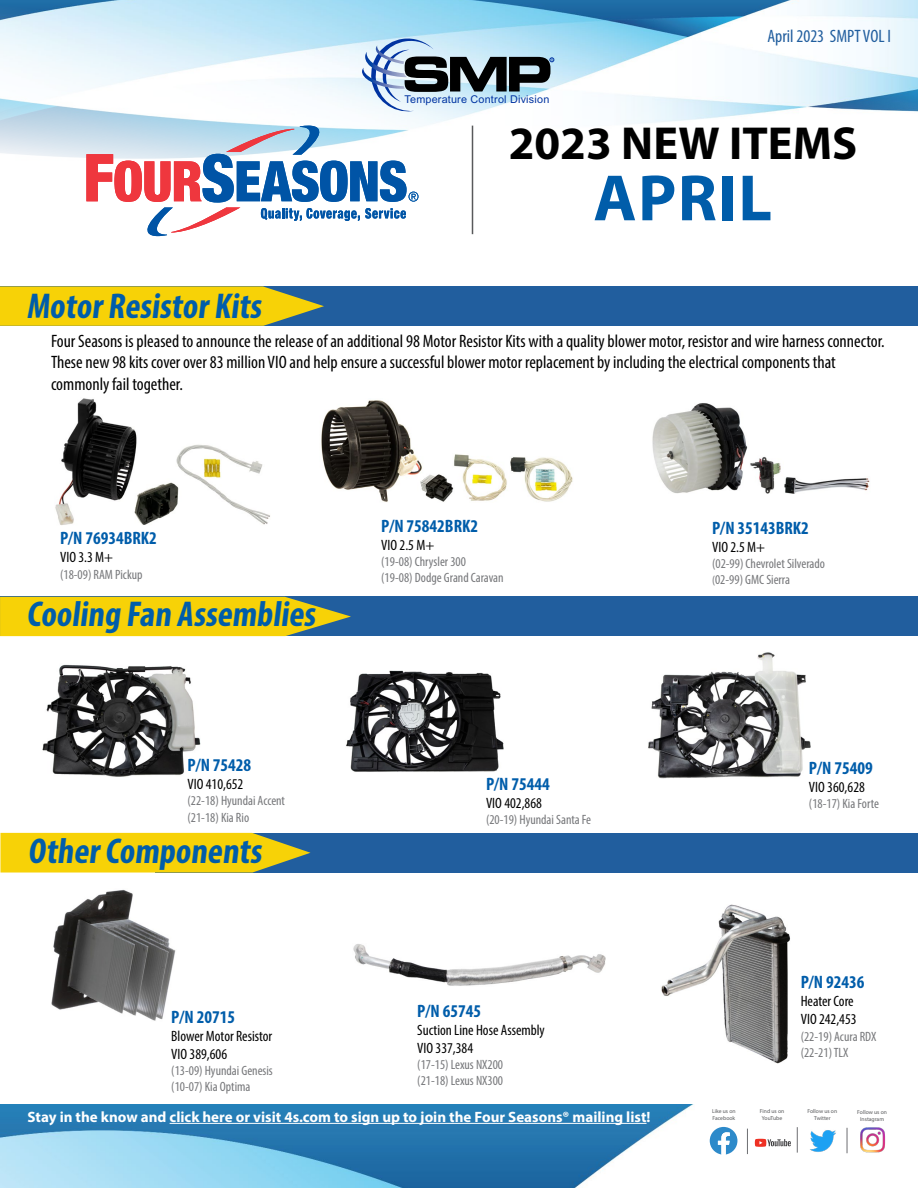
<style>
.page{position:relative;width:918px;height:1188px;background:#fff}
.page>*{position:absolute;margin:0;border:0;box-sizing:border-box;transform-origin:0 0}
.t1{font:700 66px "Myriad Pro";letter-spacing:.02em;color:#005daa}
.t2{font:700 46.5px "Myriad Pro";color:#000}
.t3{font:700 condensed 36px "Myriad Pro";color:#005daa}
.t4{font:condensed 18px/21.6px "Myriad Pro";color:#000}
.t5{font:700 condensed 18px "Myriad Pro";color:#005daa}
.t6{font:condensed 18px "Myriad Pro";color:#215e9e}
.t7{font:condensed 15px/18px "Myriad Pro";color:#000101}
.t8{font:700 15px "Myriad Pro";color:#fff}
.t9{font:condensed 13.5px/16.2px "Myriad Pro";color:#76777a}
.t10{font:10.8px "Arial";letter-spacing:.02em;color:#0033a1}
.t11{font:5.7px/6.8px "Myriad Pro";color:#58595b;text-align:center}
.s1{font-size:12px}
.s2{color:#000}
</style>
<div class="page">
<img style="left:661px;top:904px;width:129px;height:160px">
<div style="left:0;top:286px;width:918px;height:40px;background:#215e9e"></div>
<div style="left:156px;top:833px;width:762px;height:39px;background:#215e9e"></div>
<img style="left:0;top:0;width:918px;height:199px">
<img style="left:0;top:1104px;width:694px;height:84px">
<svg style="left:86px;top:126px;width:333px;height:110px"></svg>
<hr style="left:472px;top:126px;width:1px;height:108px;background:#58595b">
<hr style="left:170px;top:1123px;width:477px;height:1px;background:#fff">
<svg style="left:0;top:286px;width:324px;height:40px;background:#e0c516"></svg>
<svg style="left:710px;top:1127px;width:27px;height:28px"></svg>
<img style="left:810px;top:1130px;width:26px;height:22px">
<svg style="left:755px;top:1139px;width:36px;height:8px"></svg>
<svg style="left:747px;top:1129px;width:1px;height:25px"></svg>
<svg style="left:797px;top:1127px;width:1px;height:26px"></svg>
<svg style="left:847px;top:1128px;width:1px;height:25px"></svg>
<img style="left:860px;top:1127px;width:26px;height:26px">
<svg style="left:0;top:833px;width:311px;height:40px;background:#e1c617"></svg>
<svg style="left:361px;top:37px;width:193px;height:77px;background:#9baebb"></svg>
<div style="left:0;top:597px;width:918px;height:39px;background:#215e9e"></div>
<svg style="left:0;top:597px;width:351px;height:39px;background:#e3c714"></svg>
<img style="left:353px;top:944px;width:253px;height:42px">
<img style="left:55px;top:398px;width:215px;height:127px">
<img style="left:321px;top:400px;width:252px;height:102px">
<img style="left:652px;top:403px;width:218px;height:91px">
<img style="left:346px;top:671px;width:158px;height:101px">
<img style="left:648px;top:652px;width:163px;height:126px">
<img style="left:42px;top:664px;width:158px;height:113px">
<img style="left:51px;top:889px;width:125px;height:132px">
<p class="t10" style="left:405px;top:93px;width:146px">Temperature Control Division</p>
<p class="t6" style="left:768px;top:25px;width:125px">April 2023 SMPT VOL I</p>
<h2 class="t2" style="left:509px;top:113px;width:350px">2023 NEW ITEMS</h2>
<h3 class="t3" style="left:26px;top:283px;width:242px">Motor Resistor Kits</h3>
<h1 class="t1" style="left:593px;top:155px;width:180px">APRIL</h1>
<p class="t4" style="left:51px;top:330px;width:835px">Four Seasons is pleased to announce the release of an additional 98 Motor Resistor Kits with a quality blower motor, resistor and wire harness connector.<br>These new 98 kits cover over 83 million VIO and help ensure a successful blower motor replacement by including the electrical components that commonly fail together.</p>
<p class="t5" style="left:60px;top:527px;width:98px">P/N 76934BRK2</p>
<p class="t7" style="left:60px;top:548px;width:55px">VIO 3.3 M+</p>
<p class="t9" style="left:60px;top:566px;width:84px">(18-09) RAM Pickup</p>
<h3 class="t3" style="left:26px;top:592px;width:296px">Cooling Fan Assemblies</h3>
<p class="t5" style="left:188px;top:754px;width:65px">P/N 75428</p>
<p class="t7" style="left:188px;top:775px;width:57px">VIO 410,652</p>
<p class="t9" style="left:188px;top:793px;width:99px">(22-18) Hyundai Accent (21-18) Kia Rio</p>
<h3 class="t3" style="left:28px;top:828px;width:240px">Other Components</h3>
<p class="t5" style="left:171px;top:1006px;width:65px">P/N 20715</p>
<p class="t7" style="left:171px;top:1027px;width:103px">Blower Motor Resistor<br>VIO 389,606</p>
<p class="t9" style="left:171px;top:1062px;width:103px">(13-09) Hyundai Genesis (10-07) Kia Optima</p>
<p class="t5" style="left:381px;top:514px;width:98px">P/N 75842BRK2</p>
<p class="t7" style="left:381px;top:536px;width:55px">VIO 2.5 M+</p>
<p class="t9" style="left:381px;top:553px;width:124px">(19-08) Chrysler 300<br>(19-08) Dodge Grand Caravan</p>
<p class="t5" style="left:486px;top:772px;width:65px">P/N 75444</p>
<p class="t7" style="left:486px;top:794px;width:57px">VIO 402,868</p>
<p class="t9" style="left:486px;top:811px;width:107px">(20-19) Hyundai Santa Fe</p>
<p class="t5" style="left:417px;top:1000px;width:65px">P/N 65745</p>
<p class="t7" style="left:417px;top:1021px;width:129px">Suction Line Hose Assembly<br>VIO 337,384</p>
<p class="t9" style="left:417px;top:1056px;width:87px">(17-15) Lexus NX200 (21-18) Lexus NX300</p>
<p class="t8" style="left:28px;top:1107px;width:625px">Stay in the know and click here or visit 4s.com to sign up to join the Four Seasons® mailing list!</p>
<p class="t5" style="left:712px;top:517px;width:98px">P/N 35143BRK2</p>
<p class="t7" style="left:712px;top:538px;width:55px">VIO 2.5 M+</p>
<p class="t9" style="left:712px;top:555px;width:115px">(02-99) Chevrolet Silverado <span class="s1">(</span>02-99) GMC Sierra</p>
<p class="t5" style="left:809px;top:757px;width:65px">P/N 75409</p>
<p class="t7" style="left:809px;top:778px;width:57px">VIO 360,628</p>
<p class="t9" style="left:809px;top:795px;width:71px">(18-17) Kia Forte</p>
<p class="t5" style="left:801px;top:971px;width:65px">P/N 92436</p>
<p class="t7" style="left:801px;top:992px;width:57px">Heater Core<br>VIO <span class="s2">242,453</span></p>
<p class="t9" style="left:801px;top:1028px;width:77px">(22-19) Acura RDX (22-21) TLX</p>
<p class="t11" style="left:712px;top:1108px;width:25px;text-align:left">Like us on<br>Facebook</p>
<p class="t11" style="left:760px;top:1108px;width:26px">Find us on<br>YouTube</p>
<p class="t11" style="left:808px;top:1108px;width:31px">Follow us on<br>Twitter</p>
<p class="t11" style="left:857px;top:1109px;width:31px">Follow us on<br>Instagram</p>
</div>
